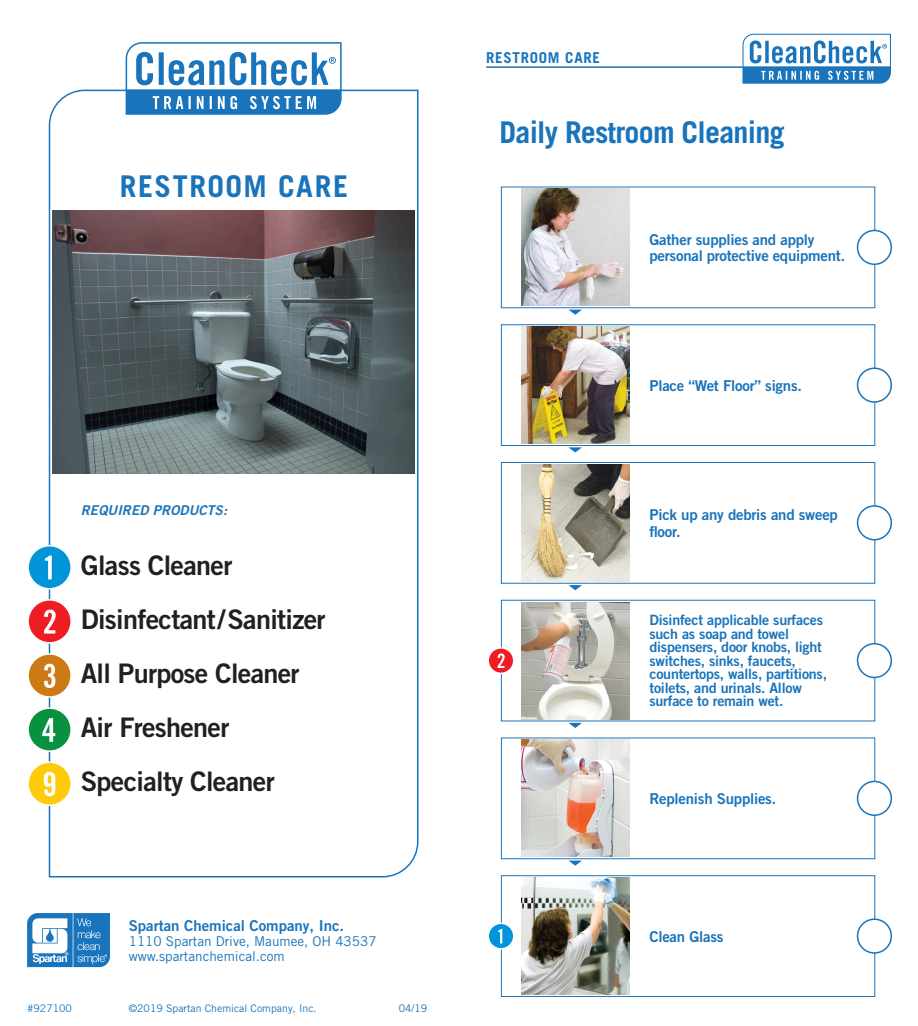
<style>
.page{position:relative;width:918px;height:1026px;background:#fff}
.page>*{position:absolute;margin:0;border:0;box-sizing:border-box;transform-origin:0 0}
.t1{font:700 30px "Trade Gothic LT Pro";letter-spacing:-.025em;color:#1974bb}
.t2{font:700 30px "Trade Gothic LT Pro";letter-spacing:.05em;color:#1974bb}
.t3{font:27px "Trade Gothic LT Pro Bd 2";letter-spacing:-.025em;color:#231f20}
.t4{font:15px/16.5px "Trade Gothic LT Pro Bd 2";letter-spacing:-.015em;color:#1974bb}
.t5{font:700 15px "Trade Gothic LT Pro";letter-spacing:.05em;color:#1974bb}
.t6{font:14.25px/13.5px "Trade Gothic LT Pro Bd 2";letter-spacing:-.015em;color:#1974bb}
.t7{font:13.5px "Trade Gothic LT Pro";color:#1974bb}
.t8{font:13.5px "Trade Gothic LT Pro Bd 2 Obl";letter-spacing:.01em;color:#1974bb}
.t9{font:10.5px "Trade Gothic LT Pro";color:#1974bb}
</style>
<div class="page">
<svg style="left:126px;top:42px;width:216px;height:47px"></svg>
<svg style="left:48px;top:89px;width:371px;height:789px"></svg>
<img style="left:53px;top:211px;width:362px;height:262px">
<div style="left:27px;top:545px;width:45px;height:45px;background:#0095d9;border:2px solid #fff;border-radius:50%"></div>
<svg style="left:45px;top:555px;width:7px;height:24px"></svg>
<div style="left:27px;top:599px;width:45px;height:45px;background:#ee1d23;border:2px solid #fff;border-radius:50%"></div>
<svg style="left:44px;top:610px;width:12px;height:24px"></svg>
<div style="left:27px;top:653px;width:45px;height:45px;background:#cb7a16;border:2px solid #fff;border-radius:50%"></div>
<svg style="left:44px;top:664px;width:11px;height:24px"></svg>
<div style="left:27px;top:707px;width:45px;height:45px;background:#089240;border:2px solid #fff;border-radius:50%"></div>
<svg style="left:42px;top:718px;width:13px;height:24px"></svg>
<svg style="left:742px;top:34px;width:149px;height:50px"></svg>
<hr style="left:486px;top:66px;width:257px;height:2px;background:#1974bb">
<div style="left:27px;top:761px;width:45px;height:45px;background:#feca0a;border:2px solid #fff;border-radius:50%"></div>
<svg style="left:44px;top:772px;width:11px;height:24px"></svg>
<div style="left:501px;top:187px;width:374px;height:121px;border:1px solid #1974bb"></div>
<img style="left:521px;top:189px;width:108px;height:117px">
<div style="left:858px;top:231px;width:33px;height:33px;background:#fff;border-radius:50%"></div>
<div style="left:857px;top:230px;width:35px;height:35px;border:2px solid #1974bb;border-radius:50%"></div>
<svg style="left:569px;top:310px;width:13px;height:5px"></svg>
<div style="left:501px;top:462px;width:374px;height:122px;border:1px solid #1974bb"></div>
<img style="left:521px;top:464px;width:108px;height:117px">
<div style="left:858px;top:506px;width:33px;height:34px;background:#fff;border-radius:50%"></div>
<div style="left:857px;top:505px;width:35px;height:35px;border:2px solid #1974bb;border-radius:50%"></div>
<svg style="left:569px;top:585px;width:13px;height:5px"></svg>
<div style="left:501px;top:738px;width:374px;height:121px;border:1px solid #1974bb"></div>
<img style="left:521px;top:740px;width:108px;height:117px">
<div style="left:858px;top:781px;width:33px;height:34px;background:#fff;border-radius:50%"></div>
<div style="left:857px;top:781px;width:35px;height:35px;border:2px solid #1974bb;border-radius:50%"></div>
<svg style="left:569px;top:861px;width:13px;height:5px"></svg>
<div style="left:501px;top:324px;width:374px;height:122px;border:1px solid #1974bb"></div>
<img style="left:521px;top:327px;width:108px;height:117px">
<div style="left:858px;top:368px;width:33px;height:34px;background:#fff;border-radius:50%"></div>
<div style="left:857px;top:367px;width:35px;height:36px;border:2px solid #1974bb;border-radius:50%"></div>
<svg style="left:569px;top:447px;width:13px;height:6px"></svg>
<img style="left:521px;top:602px;width:108px;height:117px">
<div style="left:857px;top:643px;width:35px;height:35px;border:2px solid #1974bb;border-radius:50%"></div>
<svg style="left:569px;top:723px;width:13px;height:5px"></svg>
<div style="left:501px;top:875px;width:374px;height:122px;border:1px solid #1974bb"></div>
<img style="left:521px;top:878px;width:108px;height:117px">
<div style="left:858px;top:919px;width:33px;height:34px;background:#fff;border-radius:50%"></div>
<div style="left:857px;top:918px;width:35px;height:36px;border:2px solid #1974bb;border-radius:50%"></div>
<div style="left:488px;top:647px;width:26px;height:27px;background:#ee1d23;border:2px solid #fff;border-radius:50%"></div>
<svg style="left:498px;top:653px;width:7px;height:15px"></svg>
<div style="left:488px;top:923px;width:26px;height:27px;background:#0095d9;border:2px solid #fff;border-radius:50%"></div>
<svg style="left:498px;top:929px;width:4px;height:14px"></svg>
<svg style="left:27px;top:913px;width:83px;height:54px"></svg>
<p class="t2" style="left:120px;top:168px;width:230px">RESTROOM CARE</p>
<p class="t8" style="left:81px;top:502px;width:148px">REQUIRED PRODUCTS:</p>
<p class="t3" style="left:81px;top:549px;width:153px">Glass Cleaner</p>
<p class="t3" style="left:81px;top:603px;width:246px">Disinfectant/Sanitizer</p>
<p class="t3" style="left:81px;top:657px;width:220px">All Purpose Cleaner</p>
<p class="t3" style="left:81px;top:711px;width:150px">Air Freshener</p>
<p class="t3" style="left:81px;top:765px;width:195px">Specialty Cleaner</p>
<p class="t4" style="left:129px;top:917px;width:217px">Spartan Chemical Company, Inc.</p>
<p class="t7" style="left:129px;top:933px;width:249px">1110 Spartan Drive, Maumee, OH 43537</p>
<p class="t7" style="left:129px;top:948px;width:158px">www.spartanchemical.com</p>
<p class="t9" style="left:27px;top:1002px;width:46px">#927100</p>
<p class="t9" style="left:129px;top:1002px;width:190px">©2019 Spartan Chemical Company, Inc.</p>
<p class="t9" style="left:399px;top:1002px;width:30px">04/19</p>
<p class="t5" style="left:486px;top:49px;width:116px">RESTROOM CARE</p>
<p class="t1" style="left:500px;top:114px;width:287px">Daily Restroom Cleaning</p>
<p class="t4" style="left:649px;top:231px;width:197px">Gather supplies and apply personal protective equipment.</p>
<p class="t4" style="left:649px;top:377px;width:154px">Place “Wet Floor” signs.</p>
<p class="t4" style="left:649px;top:506px;width:190px">Pick up any debris and sweep floor.</p>
<p class="t6" style="left:649px;top:613px;width:179px">Disinfect applicable surfaces such as soap and towel dispensers, door knobs, light switches, sinks, faucets, countertops, walls, partitions, toilets, and urinals. Allow surface to remain wet.</p>
<p class="t4" style="left:649px;top:790px;width:128px">Replenish Supplies.</p>
<p class="t4" style="left:649px;top:928px;width:75px">Clean Glass</p>
</div>
